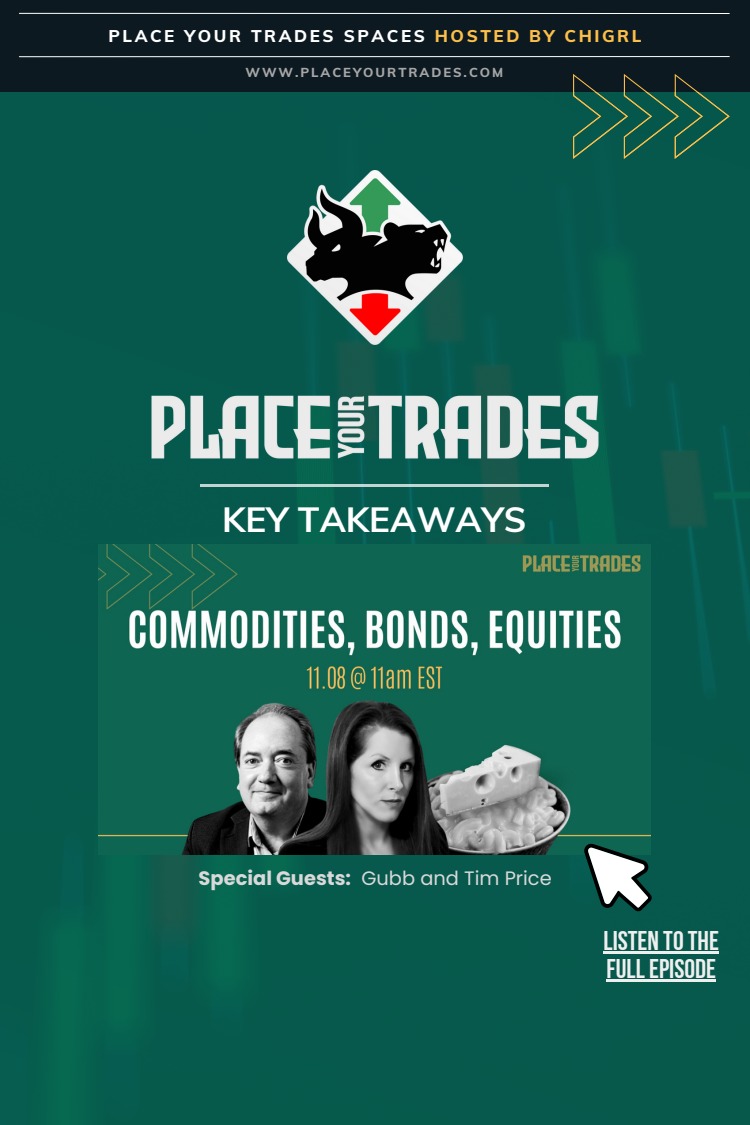
<style>
.page{position:relative;width:750px;height:1125px;background:#fff}
.page>*{position:absolute;margin:0;border:0;box-sizing:border-box;transform-origin:0 0}
.t1{font:700 35px "Muli";color:#fff}
.t2{font:27px/27.8px "Bebas Neue Cyrillic";color:#efefef}
.t3{font:19.4px "Poppins";color:#d9d9d9}
.t4{font:800 17px "Muli";letter-spacing:.15em;color:#fff}
.t5{font:800 13px "Muli";letter-spacing:.15em;color:#a6a6a6}
.s1{color:#fcbf49}
.s2{font-weight:700}
</style>
<div class="page">
<div style="left:0;top:0;width:750px;height:1125px;background:linear-gradient(to right,#075b4d,#07594d)"></div>
<img style="left:288px;top:170px;width:174px;height:175px">
<img style="left:151px;top:394px;width:452px;height:68px">
<hr style="left:200px;top:484px;width:349px;height:2px;background:#fff">
<div style="left:0;top:0;width:750px;height:92px;background:#0c1921"></div>
<hr style="left:19px;top:13px;width:710px;height:1px;background:#fff">
<hr style="left:19px;top:56px;width:710px;height:1px;background:#fff">
<svg style="left:573px;top:74px;width:157px;height:85px"></svg>
<img style="left:98px;top:544px;width:552px;height:311px">
<svg style="left:584px;top:844px;width:68px;height:67px"></svg>
<hr style="left:604px;top:951px;width:115px;height:3px;background:#efefef">
<hr style="left:606px;top:979px;width:110px;height:2px;background:#efefef">
<p class="t4" style="left:108px;top:25px;width:535px">PLACE YOUR TRADES SPACES <span class="s1">HOSTED BY CHIGRL</span></p>
<p class="t5" style="left:245px;top:64px;width:259px">WWW.PLACEYOURTRADES.COM</p>
<p class="t1" style="left:222px;top:496px;width:306px">KEY TAKEAWAYS</p>
<p class="t3" style="left:199px;top:864px;width:355px"><span class="s2">Special Guests:</span> Gubb and Tim Price</p>
<p class="t2" style="left:604px;top:929px;width:117px">LISTEN TOTHE<br>FULLEPISODE</p>
</div>
